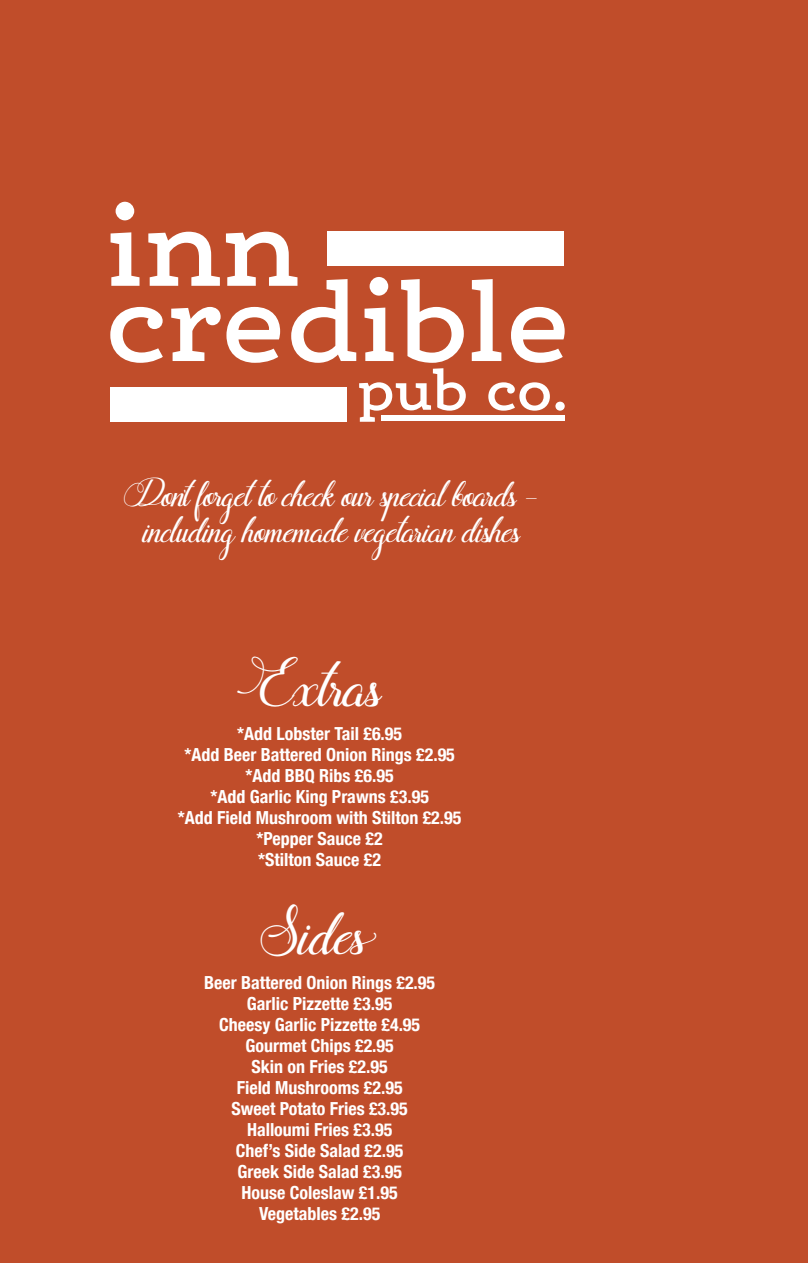
<style>
.page{position:relative;width:808px;height:1263px;background:#c04d2a}
.page>*{position:absolute;margin:0;border:0;box-sizing:border-box;transform-origin:0 0}
.t1{font:43.5px "Flamingo OT Script";letter-spacing:-.01em;color:#fff}
.t2{font:25.5px/36px "Flamingo OT Script";letter-spacing:-.03em;color:#fff;text-align:center}
.t3{font:700 condensed 18px/21px "Helvetica Neue LT Com";color:#fff;text-align:center}
</style>
<div class="page">
<svg style="left:472px;top:279px;width:29px;height:82px"></svg>
<svg style="left:511px;top:307px;width:54px;height:56px"></svg>
<svg style="left:110px;top:202px;width:356px;height:220px"></svg>
<svg style="left:488px;top:382px;width:62px;height:29px"></svg>
<div style="left:555px;top:402px;width:10px;height:9px;background:#fff;border-radius:50%"></div>
<div style="left:381px;top:415px;width:183px;height:6px;background:#fff"></div>
<div style="left:327px;top:232px;width:237px;height:34px;background:#fff"></div>
<div style="left:110px;top:387px;width:237px;height:34px;background:#fff"></div>
<h2 class="t2" style="left:124px;top:479px;width:416px">Don’t forget to check our special boards – including homemade vegetarian dishes</h2>
<h1 class="t1" style="left:243px;top:665px;width:144px">Extras</h1>
<p class="t3" style="left:178px;top:723px;width:285px">*Add Lobster Tail £6.95<br>*Add Beer Battered Onion Rings £2.95 *Add BBQ Ribs £6.95<br>*Add Garlic King Prawns £3.95<br>*Add Field Mushroom with Stilton £2.95 *Pepper Sauce £2<br>*Stilton Sauce £2</p>
<h1 class="t1" style="left:261px;top:913px;width:116px">Sides</h1>
<p class="t3" style="left:204px;top:972px;width:233px">Beer Battered Onion Rings £2.95<br>Garlic Pizzette £3.95<br>Cheesy Garlic Pizzette £4.95<br>Gourmet Chips £2.95<br>Skin on Fries £2.95<br>Field Mushrooms £2.95<br>Sweet Potato Fries £3.95<br>Halloumi Fries £3.95<br>Chef’s Side Salad £2.95<br>Greek Side Salad £3.95<br>House Coleslaw £1.95<br>Vegetables £2.95</p>
</div>
